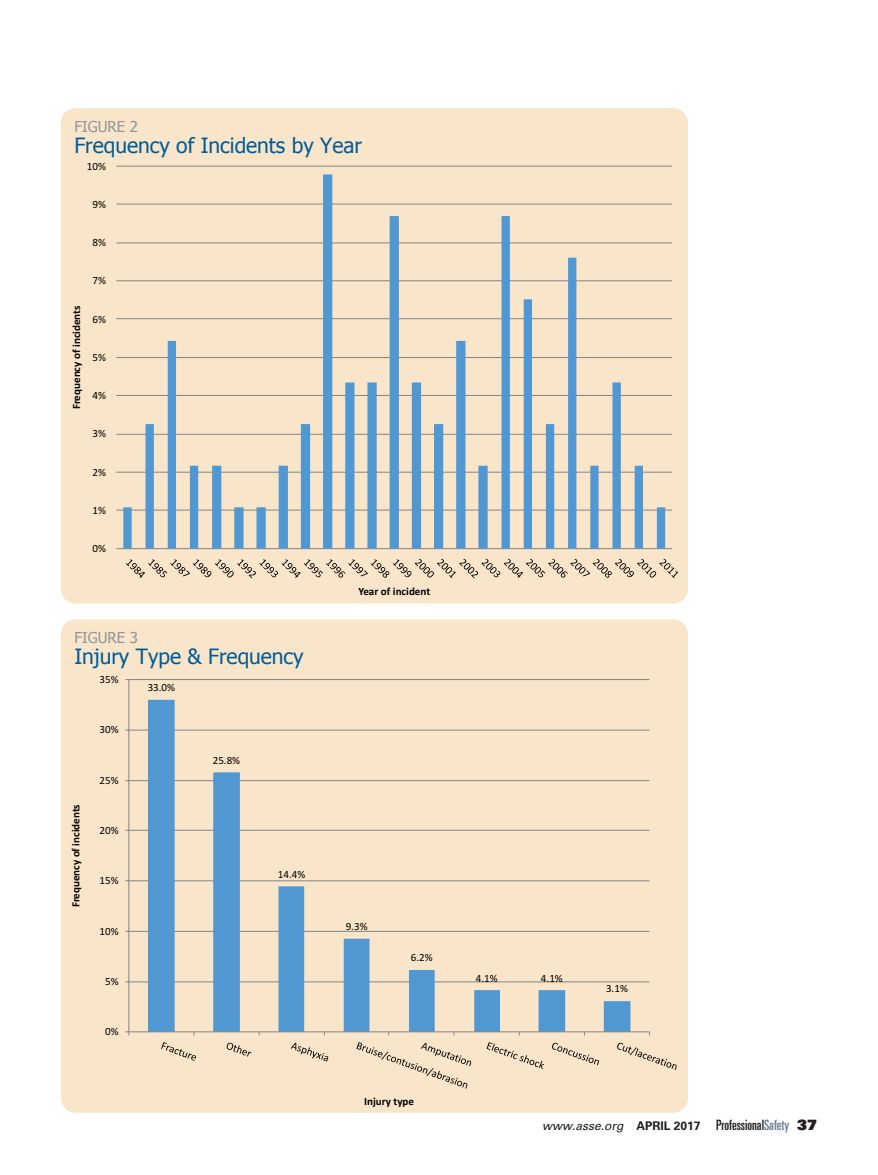
<style>
.page{position:relative;width:878px;height:1175px;background:#fff}
.page>*{position:absolute;margin:0;border:0;box-sizing:border-box;transform-origin:0 0}
.t1{font:21px "Tahoma";color:#005c99}
.t2{font:15px "Tahoma";color:#939498}
.t3{font:italic 12px "Univers LT Std";color:#231f20}
.t4{font:700 11.1px "Calibri";color:#000}
.t5{font:11.1px "Calibri";color:#000}
.t6{font:10.95px "Calibri";color:#000}
.t7{font:700 10.95px "Calibri";color:#000}
.s1{font-weight:700;font-style:normal}
.s2{font-style:normal;font-stretch:ultra-condensed;font-size:14.25px}
.s3{font-style:normal;font-stretch:ultra-condensed;font-size:14.25px;color:#657c91}
.s4{font-family:"Univers LT Std X Black";font-style:normal;font-size:14.25px}
</style>
<div class="page">
<div style="left:61px;top:108px;width:627px;height:495px;background:#f9e6ca;border-radius:15px"></div>
<hr style="left:116px;top:548px;width:556px;height:1px;background:#848484">
<hr style="left:116px;top:509px;width:556px;height:1px;background:#848484">
<hr style="left:116px;top:472px;width:556px;height:1px;background:#848484">
<hr style="left:116px;top:434px;width:556px;height:1px;background:#848484">
<hr style="left:116px;top:395px;width:556px;height:1px;background:#848484">
<hr style="left:116px;top:357px;width:556px;height:1px;background:#848484">
<hr style="left:116px;top:318px;width:556px;height:1px;background:#848484">
<hr style="left:116px;top:280px;width:556px;height:1px;background:#848484">
<hr style="left:116px;top:242px;width:556px;height:1px;background:#848484">
<hr style="left:116px;top:204px;width:556px;height:1px;background:#848484">
<hr style="left:116px;top:166px;width:556px;height:1px;background:#848484">
<svg style="left:123px;top:174px;width:542px;height:374px"></svg>
<svg style="left:126px;top:559px;width:552px;height:19px"></svg>
<div style="left:61px;top:619px;width:627px;height:493px;background:#f9e6ca;border-radius:15px"></div>
<hr style="left:129px;top:981px;width:520px;height:1px;background:#848484">
<hr style="left:129px;top:930px;width:520px;height:1px;background:#848484">
<hr style="left:129px;top:880px;width:520px;height:1px;background:#848484">
<hr style="left:129px;top:829px;width:520px;height:1px;background:#848484">
<hr style="left:129px;top:780px;width:520px;height:1px;background:#848484">
<hr style="left:129px;top:729px;width:520px;height:1px;background:#848484">
<hr style="left:129px;top:679px;width:520px;height:1px;background:#848484">
<svg style="left:148px;top:700px;width:482px;height:331px"></svg>
<hr style="left:128px;top:679px;width:1px;height:352px;background:#848484">
<hr style="left:129px;top:1031px;width:520px;height:1px;background:#848484">
<svg style="left:161px;top:1042px;width:35px;height:18px"></svg>
<svg style="left:226px;top:1042px;width:25px;height:14px"></svg>
<svg style="left:290px;top:1042px;width:38px;height:19px"></svg>
<svg style="left:356px;top:1042px;width:115px;height:46px"></svg>
<svg style="left:486px;top:1042px;width:58px;height:27px"></svg>
<svg style="left:552px;top:1042px;width:47px;height:23px"></svg>
<svg style="left:617px;top:1042px;width:59px;height:28px"></svg>
<h2 class="t2" style="left:74px;top:116px;width:65px">Figure 2</h2>
<h1 class="t1" style="left:74px;top:131px;width:289px">Frequency of Incidents by Year</h1>
<p class="t5" style="left:87px;top:158px;width:21px">10%</p>
<p class="t5" style="left:93px;top:196px;width:15px">9%</p>
<p class="t5" style="left:93px;top:235px;width:15px">8%</p>
<p class="t4" style="left:69px;top:409px;width:105px;rotate:-90deg">Frequency of incidents</p>
<p class="t5" style="left:93px;top:273px;width:15px">7%</p>
<p class="t5" style="left:93px;top:311px;width:15px">6%</p>
<p class="t5" style="left:93px;top:349px;width:15px">5%</p>
<p class="t5" style="left:93px;top:387px;width:15px">4%</p>
<p class="t5" style="left:93px;top:426px;width:15px">3%</p>
<p class="t5" style="left:93px;top:464px;width:15px">2%</p>
<p class="t5" style="left:93px;top:502px;width:15px">1%</p>
<p class="t5" style="left:93px;top:540px;width:15px">0%</p>
<h2 class="t2" style="left:74px;top:627px;width:65px">Figure 3</h2>
<h1 class="t1" style="left:74px;top:642px;width:231px">Injury Type &amp; Frequency</h1>
<p class="t6" style="left:148px;top:680px;width:29px">33.0%</p>
<p class="t6" style="left:99px;top:671px;width:21px">35%</p>
<p class="t7" style="left:68px;top:907px;width:105px;rotate:-90deg">Frequency of incidents</p>
<p class="t6" style="left:99px;top:722px;width:21px">30%</p>
<p class="t6" style="left:99px;top:772px;width:21px">25%</p>
<p class="t6" style="left:99px;top:822px;width:21px">20%</p>
<p class="t6" style="left:99px;top:873px;width:21px">15%</p>
<p class="t6" style="left:99px;top:923px;width:21px">10%</p>
<p class="t6" style="left:105px;top:973px;width:15px">5%</p>
<p class="t6" style="left:105px;top:1024px;width:15px">0%</p>
<p class="t6" style="left:213px;top:752px;width:29px">25.8%</p>
<p class="t6" style="left:278px;top:867px;width:29px">14.4%</p>
<p class="t4" style="left:358px;top:583px;width:73px">Year of incident</p>
<p class="t6" style="left:346px;top:918px;width:23px">9.3%</p>
<p class="t6" style="left:411px;top:950px;width:23px">6.2%</p>
<p class="t7" style="left:364px;top:1094px;width:51px">Injury type</p>
<p class="t6" style="left:476px;top:970px;width:23px">4.1%</p>
<p class="t6" style="left:541px;top:970px;width:23px">4.1%</p>
<p class="t6" style="left:606px;top:981px;width:23px">3.1%</p>
<p class="t3" style="left:542px;top:1118px;width:276px">www.asse.org <span class="s1">april 2017</span> <span class="s2">Professional</span><span class="s3">Safety</span> <span class="s4">37</span></p>
</div>
